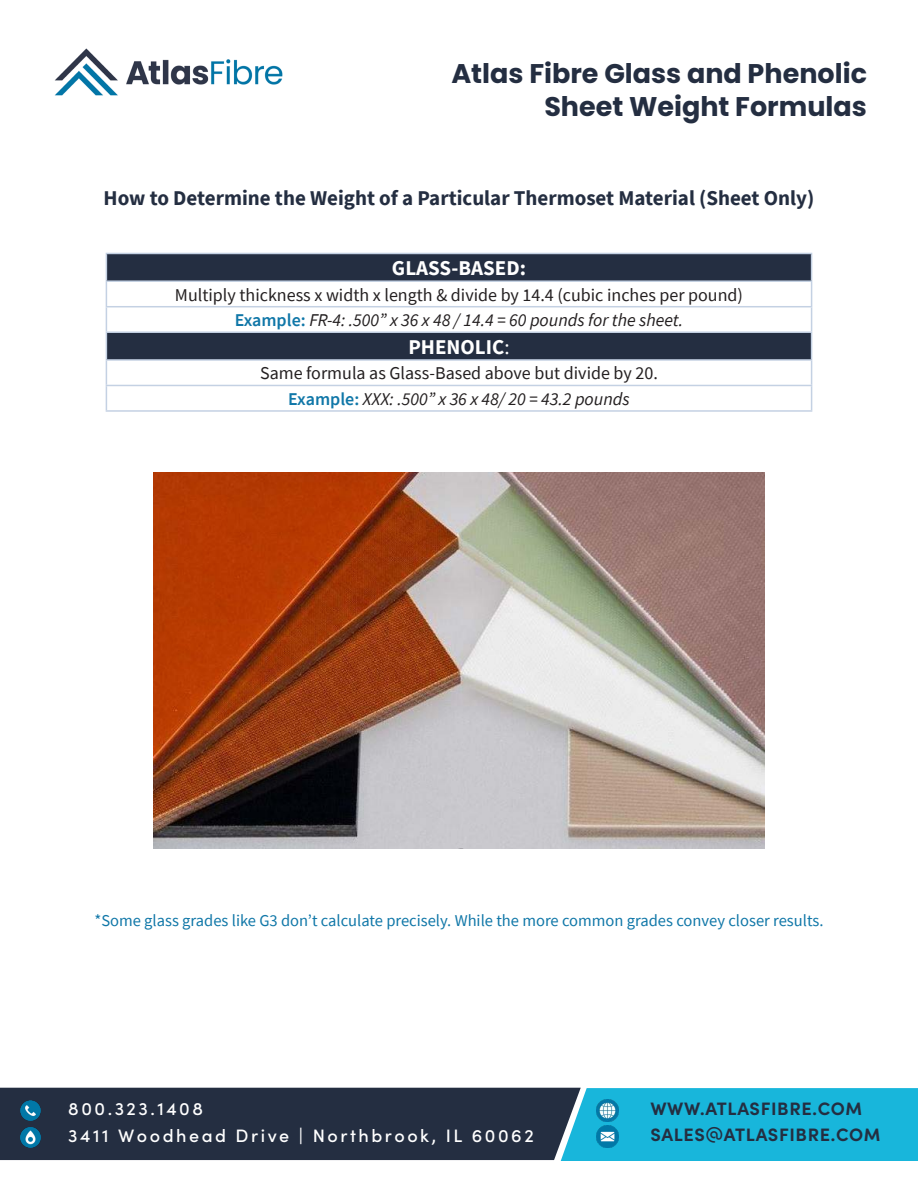
<style>
.page{position:relative;width:918px;height:1188px;background:#fff}
.page>*{position:absolute;margin:0;border:0;box-sizing:border-box;transform-origin:0 0}
.t1{font:700 27px/32.4px "Poppins";color:#242e41;text-align:right}
.t2{font:700 21px "Source Sans Pro";color:#242e41}
.t3{font:700 21px "Source Sans Pro";color:#fff}
.t4{font:18px "Source Sans Pro";color:#231f20}
.t5{font:italic 18px "Source Sans Pro";color:#231f20}
.Job_Title{font:500 18px "Sofia Pro";letter-spacing:.14em;color:#fff}
.Name{font:700 18px "Sofia Pro";letter-spacing:.035em;color:#242e41}
.t6{font:16.5px "Source Sans Pro";color:#1077a8}
.s1{font-weight:600;font-style:normal;color:#1077a8}
.s2{font-weight:400}
</style>
<div class="page">
<img style="left:153px;top:472px;width:611px;height:377px">
<svg style="left:107px;top:254px;width:704px;height:105px;fill:#242e41"></svg>
<hr style="left:106px;top:253px;width:706px;height:1px;background:#c4d1e3">
<hr style="left:106px;top:280px;width:706px;height:2px;background:#c4d1e3">
<hr style="left:106px;top:306px;width:706px;height:1px;background:#c4d1e3">
<hr style="left:106px;top:331px;width:706px;height:2px;background:#c4d1e3">
<hr style="left:106px;top:359px;width:706px;height:2px;background:#c4d1e3">
<hr style="left:106px;top:385px;width:706px;height:1px;background:#c4d1e3">
<svg style="left:106px;top:254px;width:1px;height:156px"></svg>
<svg style="left:811px;top:254px;width:1px;height:156px"></svg>
<hr style="left:106px;top:410px;width:706px;height:2px;background:#c4d1e3">
<img style="left:54px;top:48px;width:229px;height:48px">
<svg style="left:0;top:1088px;width:918px;height:73px;background:#22637d"></svg>
<img style="left:21px;top:1101px;width:19px;height:20px">
<img style="left:21px;top:1128px;width:19px;height:19px">
<img style="left:597px;top:1100px;width:21px;height:21px">
<img style="left:597px;top:1126px;width:21px;height:21px">
<p class="t1" style="left:451px;top:58px;width:417px">Atlas Fibre Glass and Phenolic<br>Sheet Weight Formulas</p>
<p class="t2" style="left:104px;top:184px;width:712px">How to Determine the Weight of a Particular Thermoset Material (Sheet Only)</p>
<p class="t3" style="left:392px;top:254px;width:136px">GLASS-BASED:</p>
<p class="t4" style="left:175px;top:283px;width:570px">Multiply thickness x width x length &amp; divide by 14.4 (cubic inches per pound)</p>
<p class="t5" style="left:235px;top:309px;width:450px"><span class="s1">Example:</span> FR-4: .500” x 36 x 48 / 14.4 = 60 pounds for the sheet.</p>
<p class="t3" style="left:408px;top:333px;width:103px">PHENOLIC<span class="s2">:</span></p>
<p class="t4" style="left:260px;top:362px;width:399px">Same formula as Glass-Based above but divide by 20.</p>
<p class="t5" style="left:288px;top:388px;width:343px"><span class="s1">Example:</span> XXX: .500” x 36 x 48/ 20 = 43.2 pounds</p>
<p class="t6" style="left:95px;top:910px;width:730px">*Some glass grades like G3 don’t calculate precisely. While the more common grades convey closer results.</p>
<p class="Job_Title" style="left:68px;top:1096px;width:136px">800.323.1408</p>
<p class="Job_Title" style="left:68px;top:1123px;width:467px">3411 Woodhead Drive | Northbrook, IL 60062</p>
<p class="Name" style="left:650px;top:1095px;width:213px">WWW.ATLASFIBRE.COM</p>
<p class="Name" style="left:650px;top:1121px;width:232px">SALES@ATLASFIBRE.COM</p>
</div>
